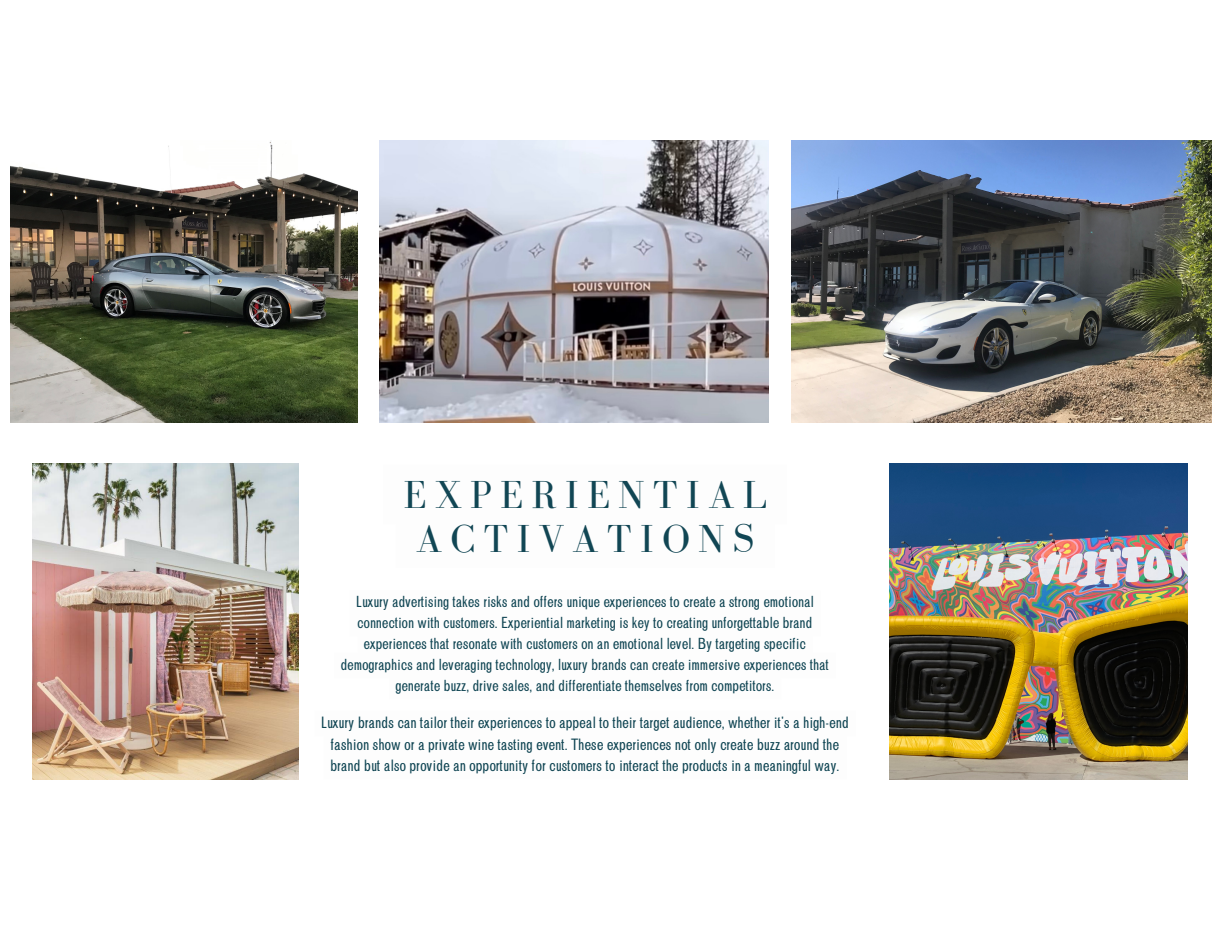
<style>
.page{position:relative;width:1219px;height:942px;background:#fff}
.page>*{position:absolute;margin:0;border:0;box-sizing:border-box;transform-origin:0 0}
.t1{font:40.24px/43.8px "Bodoni FLF";letter-spacing:.2em;color:#114654;text-align:center}
.t2{font:15.56px/21.6px "Brendon";color:#114654;text-align:center}
.t3{font:15.24px/21px "Brendon";color:#114654;text-align:center}
</style>
<div class="page">
<img style="left:379px;top:140px;width:389px;height:283px">
<img style="left:889px;top:464px;width:298px;height:316px">
<img style="left:10px;top:141px;width:347px;height:282px">
<img style="left:791px;top:140px;width:420px;height:283px">
<img style="left:33px;top:464px;width:266px;height:316px">
<p class="t1" style="left:403px;top:472px;width:365px">EXPERIENTIAL<br>ACTIVATIONS</p>
<h1 class="t3" style="left:340px;top:591px;width:490px">Luxury advertising takes risks and offers unique experiences to create a strong emotional connection with customers. Experiential marketing is key to creating unforgettable brand experiences that resonate with customers on an emotional level. By targeting specific demographics and leveraging technology, luxury brands can create immersive experiences that generate buzz, drive sales, and differentiate themselves from competitors.</h1>
<p class="t2" style="left:321px;top:712px;width:529px">Luxury brands can tailor their experiences to appeal to their target audience, whether it's a high-end fashion show or a private wine tasting event. These experiences not only create buzz around the brand but also provide an opportunity for customers to interact the products in a meaningful way.</p>
</div>
